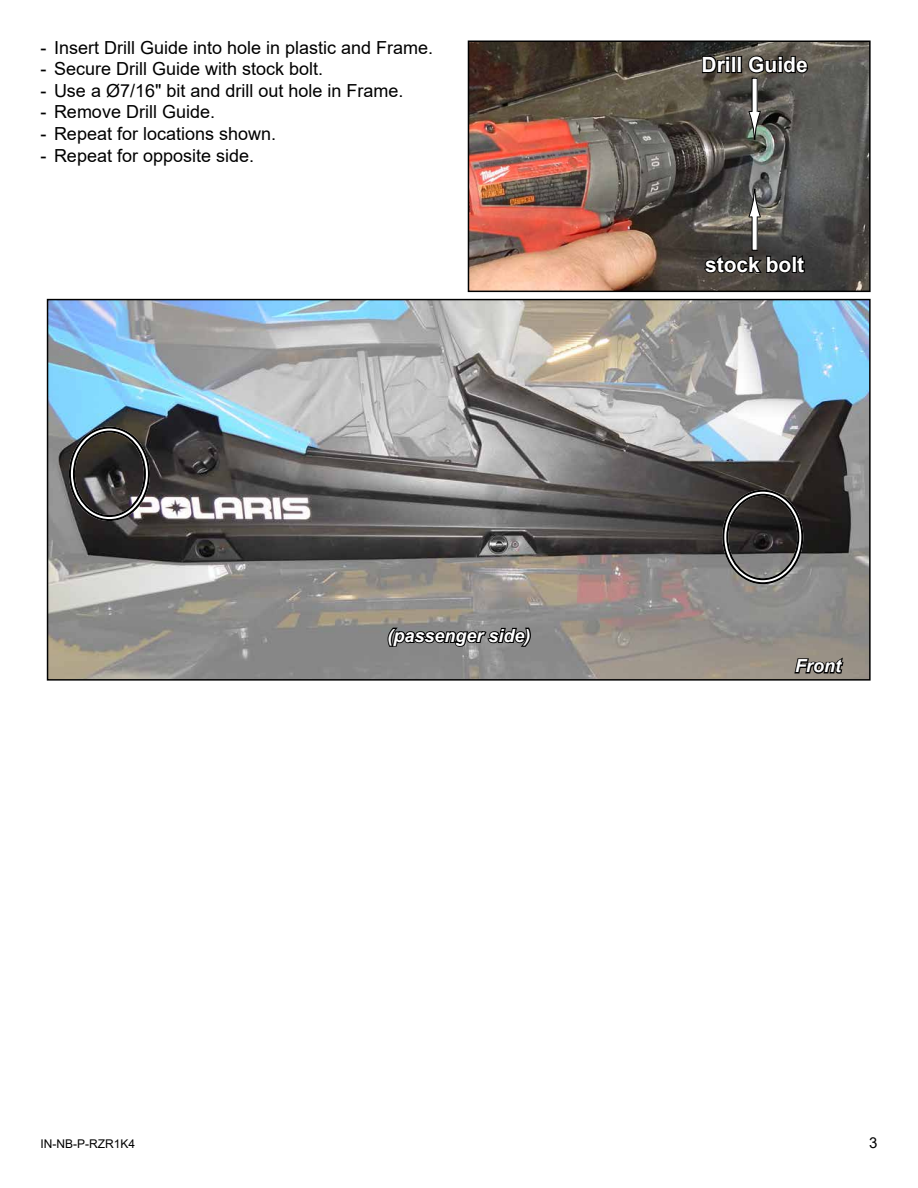
<style>
.page{position:relative;width:918px;height:1188px;background:#fff}
.page>*{position:absolute;margin:0;border:0;box-sizing:border-box;transform-origin:0 0}
.t1{font:700 21px "Arial";color:#fff}
.t2{font:18px "Arial";color:#000}
.t3{font:italic 700 18px "Arial";color:#fff}
.t4{font:15px "Arial";color:#000}
.t5{font:12px "Arial";color:#000}
</style>
<div class="page">
<img style="left:471px;top:43px;width:397px;height:246px">
<div style="left:468px;top:40px;width:403px;height:252px;border:2px solid #000"></div>
<svg style="left:701px;top:54px;width:29px;height:20px"></svg>
<div style="left:725px;top:60px;width:5px;height:13px;border:2px solid #000"></div>
<div style="left:731px;top:56px;width:5px;height:17px;border:2px solid #000"></div>
<div style="left:737px;top:56px;width:5px;height:17px;border:2px solid #000"></div>
<svg style="left:747px;top:54px;width:63px;height:21px"></svg>
<svg style="left:703px;top:241px;width:103px;height:34px;background:#2d2b29"></svg>
<div style="left:752px;top:217px;width:5px;height:33px;background:#fff"></div>
<svg style="left:748px;top:189px;width:13px;height:29px"></svg>
<div style="left:752px;top:78px;width:5px;height:34px;background:#fff"></div>
<svg style="left:748px;top:111px;width:13px;height:29px"></svg>
<img style="left:50px;top:302px;width:818px;height:376px">
<div style="left:47px;top:299px;width:824px;height:382px;border:2px solid #000"></div>
<svg style="left:386px;top:626px;width:146px;height:23px;background:#4a4a4a"></svg>
<div style="left:69px;top:427px;width:81px;height:94px;border:6px solid #fff;border-radius:50%"></div>
<div style="left:69px;top:427px;width:81px;height:94px;border:2px solid #000;border-radius:50%"></div>
<div style="left:73px;top:431px;width:73px;height:86px;border:2px solid #000;border-radius:50%"></div>
<div style="left:722px;top:490px;width:81px;height:94px;border:6px solid #fff;border-radius:50%"></div>
<div style="left:722px;top:490px;width:81px;height:94px;border:2px solid #000;border-radius:50%"></div>
<div style="left:726px;top:494px;width:73px;height:86px;border:2px solid #000;border-radius:50%"></div>
<svg style="left:793px;top:655px;width:52px;height:21px"></svg>
<p class="t2" style="left:40px;top:35px;width:394px">- Insert Drill Guide into hole in plastic and Frame.</p>
<p class="t2" style="left:40px;top:56px;width:284px">- Secure Drill Guide with stock bolt.</p>
<p class="t2" style="left:40px;top:78px;width:365px">- Use a Ø7/16" bit and drill out hole in Frame.</p>
<p class="t2" style="left:40px;top:100px;width:176px">- Remove Drill Guide.</p>
<p class="t2" style="left:40px;top:121px;width:237px">- Repeat for locations shown.</p>
<p class="t2" style="left:40px;top:143px;width:215px">- Repeat for opposite side.</p>
<p class="t3" style="left:387px;top:624px;width:145px">(passenger side)</p>
<p class="t1" style="left:702px;top:50px;width:108px">Drill Guide</p>
<p class="t1" style="left:705px;top:250px;width:101px">stock bolt</p>
<p class="t3" style="left:795px;top:654px;width:47px">Front</p>
<p class="t5" style="left:40px;top:1135px;width:96px">IN-NB-P-RZR1K4</p>
<p class="t4" style="left:869px;top:1132px;width:10px">3</p>
</div>
